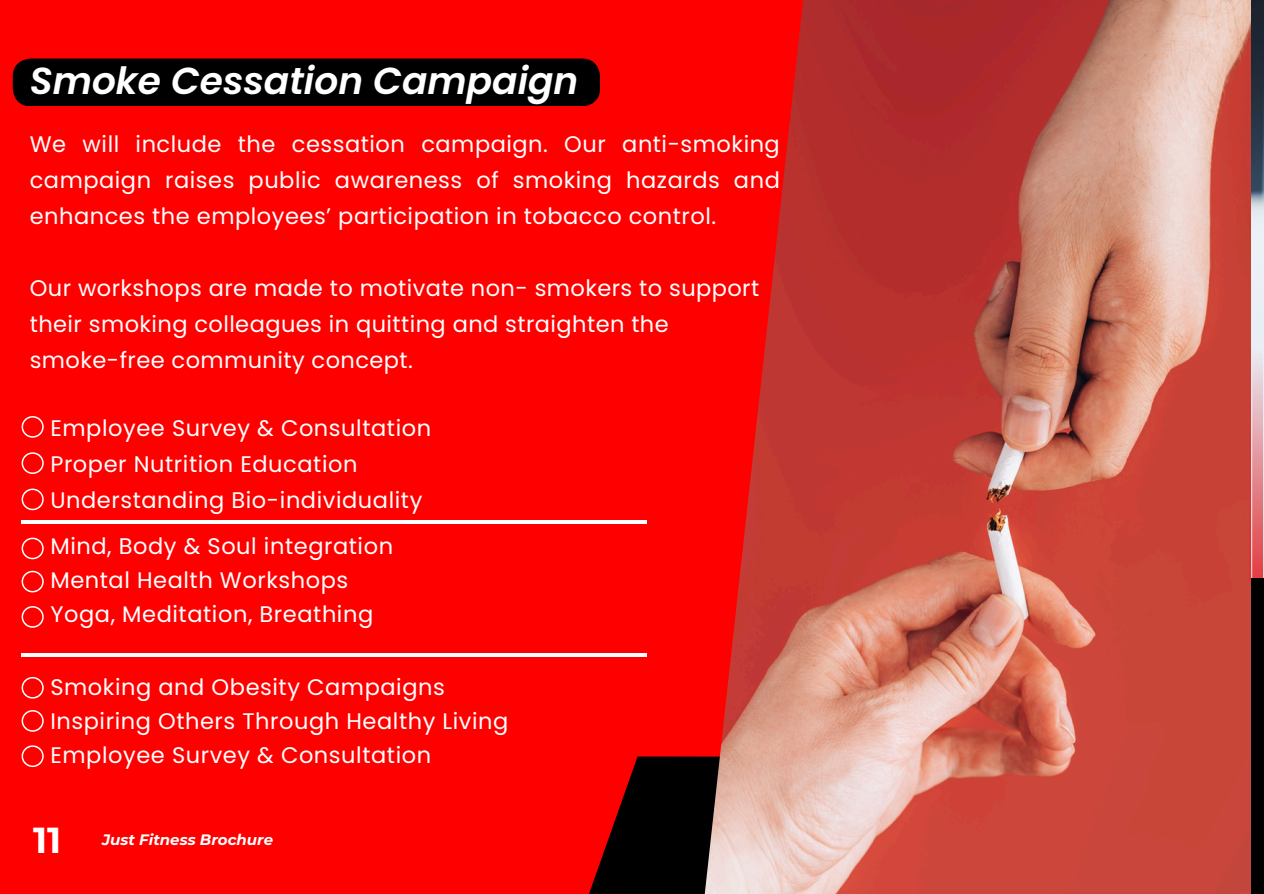
<style>
.page{position:relative;width:1264px;height:894px;background:#fff}
.page>*{position:absolute;margin:0;border:0;box-sizing:border-box;transform-origin:0 0}
.t1{font:italic 600 37.5px "Poppins";color:#fff}
.t2{font:700 36px "Montserrat";color:#fff}
.t3{font:22.5px/36px "Poppins";letter-spacing:.025em;color:#fff}
.t4{font:italic 700 15px "Montserrat";color:#fff}
</style>
<div class="page">
<div style="left:0;top:0;width:1263px;height:893px;background:#f00"></div>
<svg style="left:589px;top:756px;width:115px;height:137px"></svg>
<img style="left:704px;top:0;width:547px;height:893px">
<div style="left:13px;top:58px;width:587px;height:48px;background:#000;border-radius:18px"></div>
<hr style="left:22px;top:652px;width:625px;height:3px;background:#fff">
<svg style="left:22px;top:416px;width:22px;height:21px"></svg>
<svg style="left:22px;top:452px;width:22px;height:22px"></svg>
<svg style="left:22px;top:488px;width:22px;height:22px"></svg>
<svg style="left:22px;top:537px;width:22px;height:22px"></svg>
<svg style="left:22px;top:570px;width:22px;height:22px"></svg>
<svg style="left:22px;top:606px;width:22px;height:21px"></svg>
<hr style="left:22px;top:520px;width:625px;height:3px;background:#fff">
<svg style="left:22px;top:676px;width:22px;height:22px"></svg>
<svg style="left:22px;top:710px;width:22px;height:21px"></svg>
<svg style="left:22px;top:745px;width:22px;height:21px"></svg>
<img style="left:1251px;top:0;width:12px;height:578px">
<img style="left:1248px;top:348px;width:14px;height:233px">
<div style="left:1251px;top:578px;width:12px;height:315px;background:#000"></div>
<h2 class="t1" style="left:30px;top:55px;width:550px">Smoke Cessation Campaign</h2>
<h2 class="t3" style="left:30px;top:126px;width:751px;text-align:justify">We will include the cessation campaign. Our anti-smoking campaign raises public awareness of smoking hazards and enhances the employees’ participation in tobacco control.</h2>
<h1 class="t3" style="left:30px;top:270px;width:731px">Our workshops are made to motivate non- smokers to support their smoking colleagues in quitting and straighten the smoke-free community concept.</h1>
<p class="t3" style="left:50px;top:410px;width:382px">Employee Survey &amp; Consultation<br>Proper Nutrition Education<br>Understanding Bio-individuality</p>
<p class="t3" style="left:50px;top:529px;width:344px;line-height:33.8px">Mind, Body &amp; Soul integration<br>Mental Health Workshops<br>Yoga, Meditation, Breathing</p>
<p class="t3" style="left:50px;top:670px;width:459px;line-height:33.8px">Smoking and Obesity Campaigns<br>Inspiring Others Through Healthy Living<br>Employee Survey &amp; Consultation</p>
<h2 class="t2" style="left:33px;top:817px;width:30px">11</h2>
<h2 class="t4" style="left:102px;top:830px;width:172px">Just Fitness Brochure</h2>
</div>
